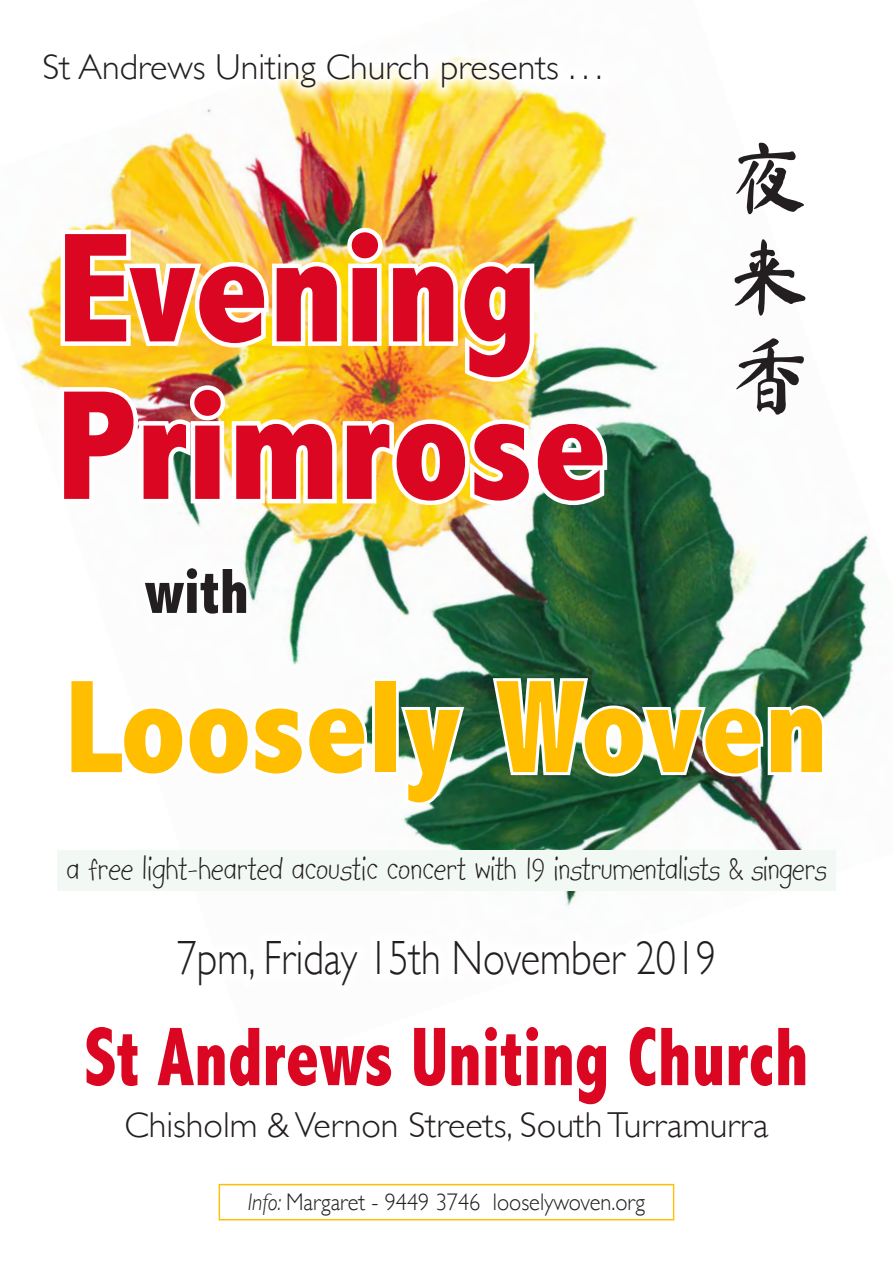
<style>
.page{position:relative;width:893px;height:1263px;background:#fff}
.page>*{position:absolute;margin:0;border:0;box-sizing:border-box;transform-origin:0 0}
.t1{font:800 condensed 157.5px/157.5px "Abadi";color:#db0722}
.t2{font:800 condensed 133.5px "Abadi";color:#ffbe00}
.t3{font:800 condensed 84px "Abadi";color:#db0722;scale:.84 1}
.t4{font:82.5px "Ma Shan Zheng";color:#231f20}
.t5{font:800 condensed 64.5px "Abadi";color:#231f20;scale:.95 1}
.t6{font:300 48px "Gill Sans";color:#231f20;scale:.84 1}
.t7{font:300 36px "Gill Sans";color:#231f20}
.t8{font:36px "Kidprint";letter-spacing:-.01em;color:#231f20;scale:.9 1}
.t9{font:300 24px "Gill Sans";color:#231f20;scale:.93 1}
.s1{font-style:italic}
</style>
<div class="page">
<img style="left:18px;top:103px;width:851px;height:805px">
<div style="left:27px;top:37px;width:590px;height:66px;background:#fff;opacity:.91"></div>
<div style="left:219px;top:1184px;width:455px;height:36px;border:1px solid #ffbe00"></div>
<svg style="left:65px;top:675px;width:305px;height:104px"></svg>
<div style="left:372px;top:678px;width:27px;height:97px;border:6px solid #fff"></div>
<svg style="left:397px;top:703px;width:71px;height:105px"></svg>
<svg style="left:489px;top:675px;width:339px;height:114px"></svg>
<div style="left:137px;top:561px;width:116px;height:60px;background:#fff"></div>
<img style="left:55px;top:221px;width:557px;height:289px">
<div style="left:57px;top:850px;width:779px;height:40px;background:#f2f8f4"></div>
<p class="t7" style="left:43px;top:38px;width:561px">St Andrews Uniting Church presents . . .</p>
<p class="t1" style="left:57px;top:210px;width:551px">Evening<br>Primrose</p>
<p class="t5" style="left:145px;top:554px;width:111px">with</p>
<p class="t4" style="left:729px;top:132px;width:84px">夜</p>
<p class="t4" style="left:729px;top:231px;width:84px">来</p>
<p class="t4" style="left:729px;top:330px;width:84px">香</p>
<p class="t2" style="left:65px;top:650px;width:765px">Loosely Woven</p>
<p class="t8" style="left:67px;top:849px;width:846px">a free light-hearted acoustic concert with 19 instrumentalists &amp; singers</p>
<p class="t6" style="left:177px;top:921px;width:644px">7pm, Friday 15th November 2019</p>
<p class="t3" style="left:84px;top:1008px;width:864px">St Andrews Uniting Church</p>
<p class="t7" style="left:124px;top:1097px;width:646px">Chisholm &amp; Vernon Streets, South Turramurra</p>
<p class="t9" style="left:248px;top:1184px;width:429px"><span class="s1">Info:</span> Margaret - 9449 3746 looselywoven.org</p>
</div>
